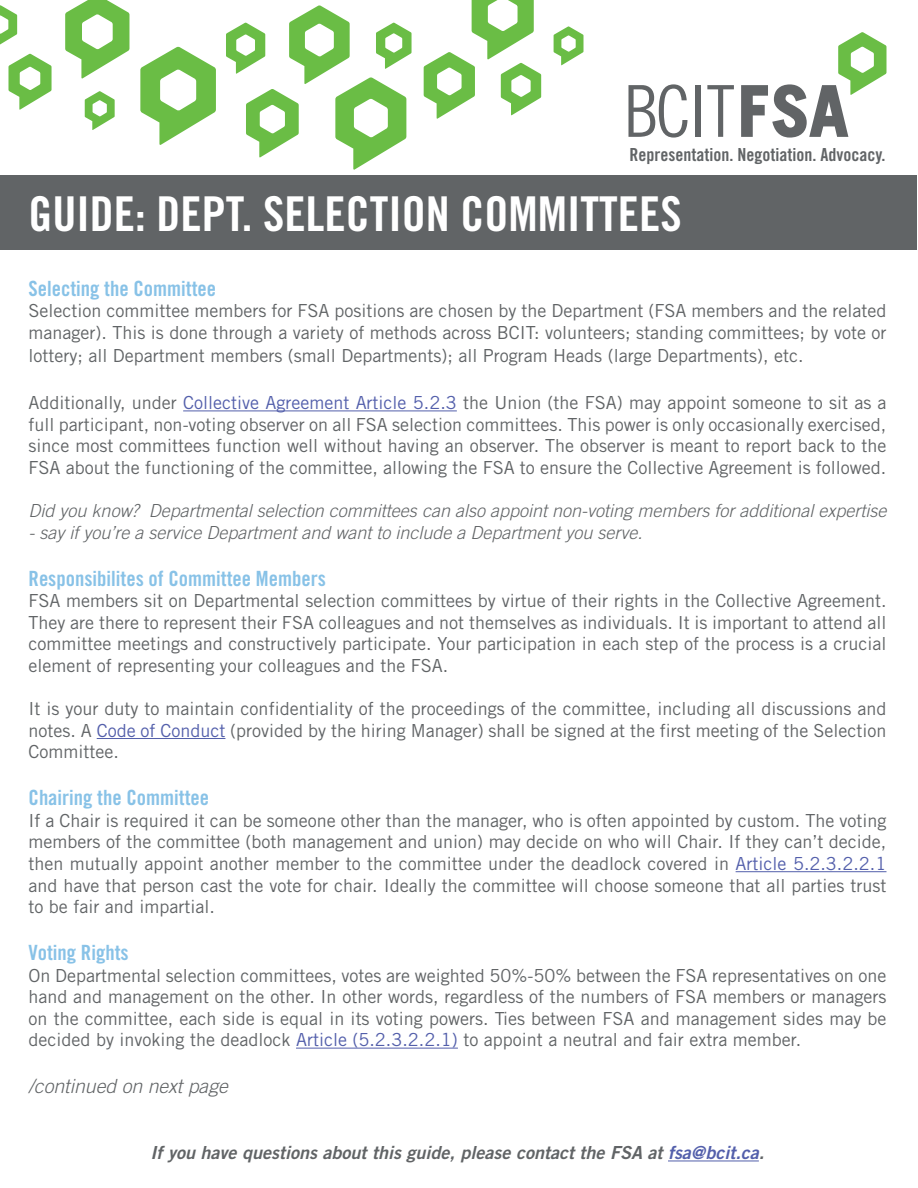
<style>
.page{position:relative;width:918px;height:1188px;background:#fff}
.page>*{position:absolute;margin:0;border:0;box-sizing:border-box;transform-origin:0 0}
.t1{font:48px "Trade Gothic Bold Cond Twenty";color:#fff}
.t2{font:21px "Trade Gothic Bold Cond Twenty";color:#88c2e7}
.t3{font:italic 300 19.5px "Trade Gothic LT Std";color:#616466}
.t4{font:18px/21.6px "Trade Gothic";color:#616466;text-align:justify}
.t5{font:italic 300 18px "Trade Gothic LT Std";color:#616466}
.t6{font:18px "Trade Gothic LT Std Bd 2 Obl";color:#616466}
.t7{font:18px "Trade Gothic Bold Cond Twenty";color:#616466}
.s1{color:#535fab}
</style>
<div class="page">
<svg style="left:65px;top:0;width:64px;height:79px"></svg>
<svg style="left:140px;top:47px;width:76px;height:98px"></svg>
<svg style="left:85px;top:91px;width:30px;height:39px"></svg>
<svg style="left:226px;top:5px;width:186px;height:165px"></svg>
<svg style="left:424px;top:0;width:117px;height:119px"></svg>
<svg style="left:554px;top:26px;width:30px;height:39px"></svg>
<svg style="left:0;top:5px;width:52px;height:105px"></svg>
<svg style="left:741px;top:32px;width:146px;height:106px"></svg>
<div style="left:695px;top:85px;width:6px;height:52px;background:#616466"></div>
<svg style="left:707px;top:85px;width:27px;height:52px"></svg>
<svg style="left:628px;top:84px;width:59px;height:54px"></svg>
<div style="left:0;top:175px;width:916px;height:75px;background:#616466"></div>
<hr style="left:668px;top:1161px;width:91px;height:1px;background:#535fab">
<hr style="left:183px;top:410px;width:274px;height:1px;background:#535fab">
<hr style="left:97px;top:738px;width:128px;height:1px;background:#535fab">
<hr style="left:736px;top:871px;width:150px;height:1px;background:#535fab">
<hr style="left:296px;top:1048px;width:162px;height:1px;background:#535fab">
<p class="t7" style="left:630px;top:143px;width:257px">Representation. Negotiation. Advocacy.</p>
<h1 class="t1" style="left:28px;top:184px;width:655px">GUIDE: DEPT. SELECTION COMMITTEES</h1>
<p class="t2" style="left:28px;top:275px;width:189px">Selecting the Committee</p>
<p class="t4" style="left:28px;top:300px;width:860px">Selection committee members for FSA positions are chosen by the Department (FSA members and the related manager). This is done through a variety of methods across BCIT: volunteers; standing committees; by vote or</p>
<p class="t4" style="left:28px;top:345px;width:777px">lottery; all Department members (small Departments); all Program Heads (large Departments), etc.</p>
<p class="t4" style="left:28px;top:392px;width:860px">Additionally, under <span class="s1">Collective Agreement Article 5.2.3</span> the Union (the FSA) may appoint someone to sit as a full participant, non-voting observer on all FSA selection committees. This power is only occasionally exercised, since most committees function well without having an observer. The observer is meant to report back to the FSA about the functioning of the committee, allowing the FSA to ensure the Collective Agreement is followed.</p>
<p class="t5" style="left:28px;top:500px;width:860px">Did you know? Departmental selection committees can also appoint non-voting members for additional expertise</p>
<p class="t5" style="left:28px;top:522px;width:616px">- say if you’re a service Department and want to include a Department you serve.</p>
<p class="t2" style="left:28px;top:565px;width:299px">Responsibilites of Committee Members</p>
<p class="t4" style="left:28px;top:590px;width:860px">FSA members sit on Departmental selection committees by virtue of their rights in the Collective Agreement.<br>They are there to represent their FSA colleagues and not themselves as individuals. It is important to attend all committee meetings and constructively participate. Your participation in each step of the process is a crucial element of representing your colleagues and the FSA.</p>
<p class="t4" style="left:28px;top:698px;width:860px">It is your duty to maintain confidentiality of the proceedings of the committee, including all discussions and notes. A <span class="s1">Code of Conduct</span> (provided by the hiring Manager) shall be signed at the first meeting of the Selection Committee.</p>
<p class="t2" style="left:28px;top:785px;width:182px">Chairing the Committee</p>
<p class="t4" style="left:28px;top:809px;width:860px">If a Chair is required it can be someone other than the manager, who is often appointed by custom. The voting members of the committee (both management and union) may decide on who will Chair. If they can’t decide, then mutually appoint another member to the committee under the deadlock covered in <span class="s1">Article 5.2.3.2.2.1 </span>and have that person cast the vote for chair. Ideally the committee will choose someone that all parties trust to be fair and impartial.</p>
<p class="t2" style="left:28px;top:940px;width:102px">Voting Rights</p>
<p class="t4" style="left:28px;top:964px;width:860px">On Departmental selection committees, votes are weighted 50%-50% between the FSA representatives on one hand and management on the other. In other words, regardless of the numbers of FSA members or managers on the committee, each side is equal in its voting powers. Ties between FSA and management sides may be decided by invoking the deadlock <span class="s1">Article (5.2.3.2.2.1)</span> to appoint a neutral and fair extra member.</p>
<p class="t3" style="left:28px;top:1075px;width:201px">/continued on next page</p>
<p class="t6" style="left:151px;top:1142px;width:615px">If you have questions about this guide, please contact the FSA at <span class="s1">fsa@bcit.ca</span>.</p>
</div>
